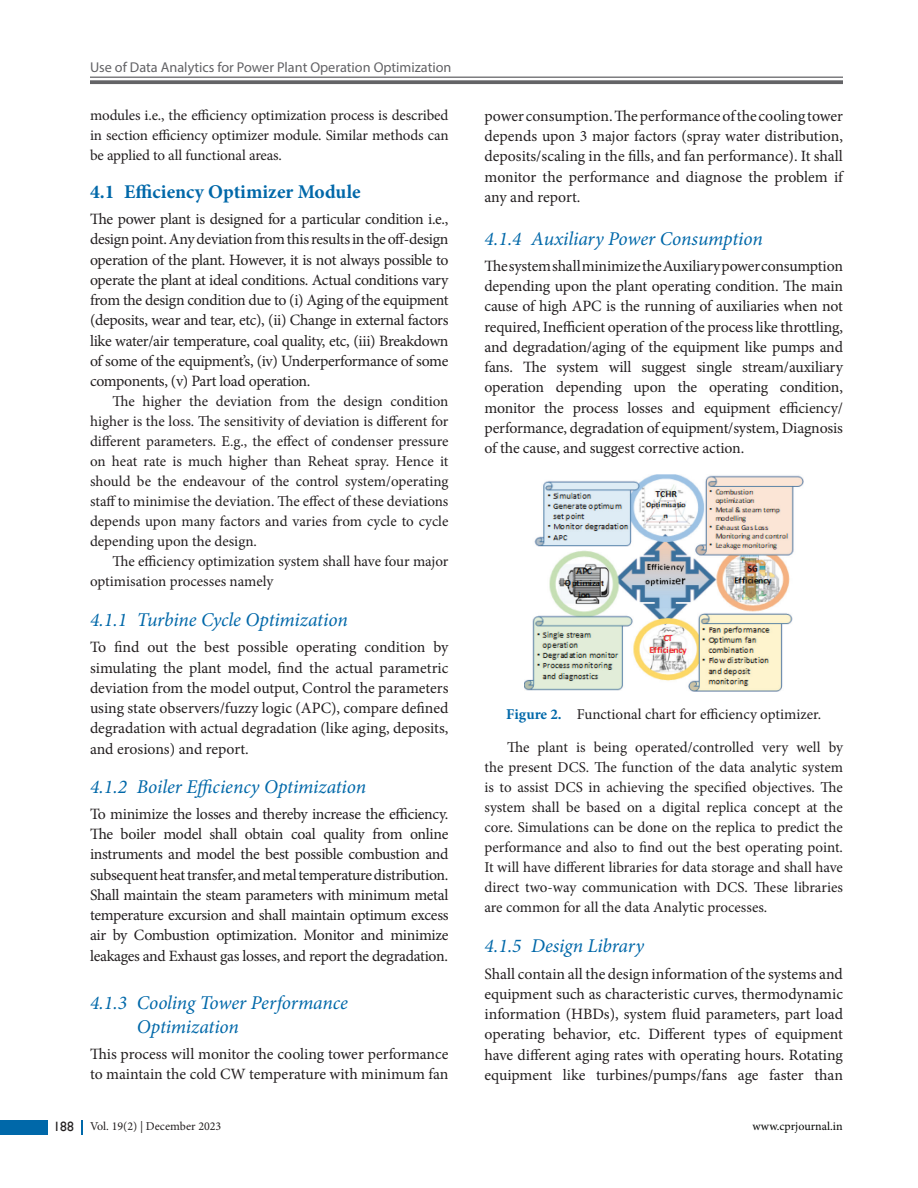
<style>
.page{position:relative;width:918px;height:1188px;background:#fff}
.page>*{position:absolute;margin:0;border:0;box-sizing:border-box;transform-origin:0 0}
.t1{font:italic 19.5px/24px "Minion Pro";letter-spacing:-.01em;color:#0068a9}
.t2{font:700 19.5px "Minion Pro";color:#0068a9}
.Text{font:15.75px/20.2px "Minion Pro";letter-spacing:-.01em;color:#231f20;text-align:justify}
.Text_Ind{font:15px/20px "Minion Pro";letter-spacing:-.005em;color:#231f20;text-align:justify}
.Fig_cap{font:15px "Minion Pro";color:#231f20}
.t3{font:14.25px "Myriad Pro";color:#636366}
.t4{font:12px "Minion Pro";color:#231f20}
.t5{font:12px "Minion Pro";letter-spacing:.005em;color:#040503}
.s1{font-weight:700;color:#0068a9}
.s2{font-family:"Gill Sans";font-size:13.5px}
</style>
<div class="page">
<hr style="left:90px;top:77px;width:753px;height:1px;background:#636366">
<svg style="left:90px;top:80px;width:753px;height:4px;background:#6f6f72"></svg>
<div style="left:0;top:1120px;width:47px;height:15px;background:#0068a9"></div>
<svg style="left:81px;top:1120px;width:1px;height:15px"></svg>
<img style="left:524px;top:474px;width:279px;height:217px">
<p class="t3" style="left:90px;top:59px;width:363px">Use of Data Analytics for Power Plant Operation Optimization</p>
<p class="Text_Ind" style="left:90px;top:106px;width:360px">modules i.e., the efficiency optimization process is described in section efficiency optimizer module. Similar methods can be applied to all functional areas.</p>
<h2 class="t2" style="left:90px;top:178px;width:272px">4.1 Efficiency Optimizer Module</h2>
<p class="Text" style="left:90px;top:209px;width:360px">The power plant is designed for a particular condition i.e., design point. Any deviation from this results in the off-design operation of the plant. However, it is not always possible to operate the plant at ideal conditions. Actual conditions vary from the design condition due to (i) Aging of the equipment (deposits, wear and tear, etc), (ii) Change in external factors like water/air temperature, coal quality, etc, (iii) Breakdown of some of the equipment’s, (iv) Underperformance of some components, (v) Part load operation.</p>
<p class="Text_Ind" style="left:90px;top:391px;width:360px;text-indent:22px">The higher the deviation from the design condition higher is the loss. The sensitivity of deviation is different for different parameters. E.g., the effect of condenser pressure on heat rate is much higher than Reheat spray. Hence it should be the endeavour of the control system/operating staff to minimise the deviation. The effect of these deviations depends upon many factors and varies from cycle to cycle depending upon the design.</p>
<p class="Text_Ind" style="left:90px;top:551px;width:360px;text-indent:22px">The efficiency optimization system shall have four major optimisation processes namely</p>
<h3 class="t1" style="left:90px;top:608px;width:259px">4.1.1 Turbine Cycle Optimization</h3>
<p class="Text" style="left:90px;top:637px;width:360px">To find out the best possible operating condition by simulating the plant model, find the actual parametric deviation from the model output, Control the parameters using state observers/fuzzy logic (APC), compare defined degradation with actual degradation (like aging, deposits, and erosions) and report.</p>
<h3 class="t1" style="left:90px;top:774px;width:278px">4.1.2 Boiler Efficiency Optimization</h3>
<p class="Text" style="left:90px;top:804px;width:360px">To minimize the losses and thereby increase the efficiency.<br>The boiler model shall obtain coal quality from online instruments and model the best possible combustion and subsequent heat transfer, and metal temperature distribution.<br>Shall maintain the steam parameters with minimum metal temperature excursion and shall maintain optimum excess air by Combustion optimization. Monitor and minimize leakages and Exhaust gas losses, and report the degradation.</p>
<h3 class="t1" style="left:137px;top:990px;width:213px;text-indent:-47px">4.1.3 Cooling Tower Performance<br>Optimization</h3>
<p class="Text" style="left:90px;top:1044px;width:360px">This process will monitor the cooling tower performance to maintain the cold CW temperature with minimum fan</p>
<p class="Text" style="left:484px;top:106px;width:360px">power consumption. The performance of the cooling tower depends upon 3 major factors (spray water distribution, deposits/scaling in the fills, and fan performance). It shall monitor the performance and diagnose the problem if any and report.</p>
<h3 class="t1" style="left:484px;top:226px;width:280px">4.1.4 Auxiliary Power Consumption</h3>
<p class="Text" style="left:484px;top:256px;width:360px">The system shall minimize the Auxiliary power consumption depending upon the plant operating condition. The main cause of high APC is the running of auxiliaries when not required, Inefficient operation of the process like throttling, and degradation/aging of the equipment like pumps and fans. The system will suggest single stream/auxiliary operation depending upon the operating condition, monitor the process losses and equipment efficiency/ performance, degradation of equipment/system, Diagnosis of the cause, and suggest corrective action.</p>
<p class="Fig_cap" style="left:506px;top:704px;width:316px"><span class="s1">Figure 2.</span> Functional chart for efficiency optimizer.</p>
<p class="Text_Ind" style="left:484px;top:738px;width:360px;text-indent:22px">The plant is being operated/controlled very well by the present DCS. The function of the data analytic system is to assist DCS in achieving the specified objectives. The system shall be based on a digital replica concept at the core. Simulations can be done on the replica to predict the performance and also to find out the best operating point.<br>It will have different libraries for data storage and shall have direct two-way communication with DCS. These libraries are common for all the data Analytic processes.</p>
<h3 class="t1" style="left:484px;top:934px;width:161px">4.1.5 Design Library</h3>
<p class="Text" style="left:484px;top:964px;width:360px">Shall contain all the design information of the systems and equipment such as characteristic curves, thermodynamic information (HBDs), system fluid parameters, part load operating behavior, etc. Different types of equipment have different aging rates with operating hours. Rotating equipment like turbines/pumps/fans age faster than</p>
<p class="t4" style="left:54px;top:1118px;width:169px"><span class="s2">188</span> Vol. 19(2) | December 2023</p>
<p class="t5" style="left:753px;top:1118px;width:92px">www.cprjournal.in</p>
</div>
